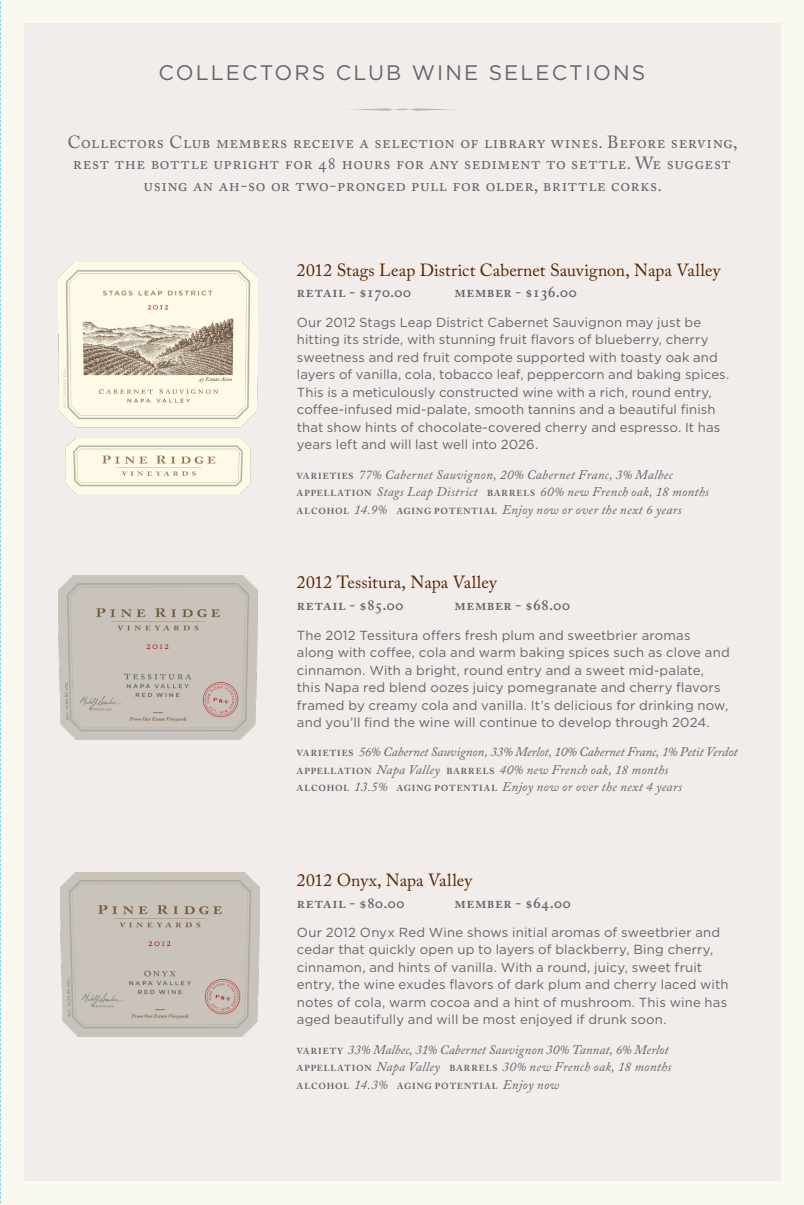
<style>
.page{position:relative;width:804px;height:1205px;background:#fff}
.page>*{position:absolute;margin:0;border:0;box-sizing:border-box;transform-origin:0 0}
.Headline-_wine_secti{font:21px "Gotham";letter-spacing:.1em;color:#63656a}
.wines-intro{font:17.5px/21px "Adobe Caslon Pro";letter-spacing:.03em;color:#63656a;text-align:center}
.wines-_varietal{font:17.5px "Adobe Caslon Pro";color:#582500}
.wines-pricing{font:600 15.75px "Adobe Caslon Pro";letter-spacing:.03em;color:#63656a}
.wines-body{font:13.12px/17.5px "Gotham";letter-spacing:.01em;color:#63656a}
.wine-Statistics{font:italic 13.12px "Adobe Caslon Pro";letter-spacing:.02em;color:#63656a}
.wine-Statistics-2{font:italic 13.12px "Adobe Caslon Pro";letter-spacing:-.005em;color:#63656a}
.wine-Statistics-3{font:700 8.75px "Adobe Caslon Pro";letter-spacing:.1em;color:#63656a}
.s1{font-weight:700;font-style:normal;font-size:8.75px}
.s2{font-weight:400;font-style:italic;font-size:13.12px}
</style>
<div class="page">
<div style="left:0;top:0;width:803px;height:1205px;background:#faf9f0"></div>
<div style="left:24px;top:24px;width:756px;height:1157px;background:#f2eceb"></div>
<img style="left:59px;top:263px;width:198px;height:231px">
<img style="left:59px;top:575px;width:198px;height:165px">
<img style="left:61px;top:873px;width:198px;height:164px">
<svg style="left:348px;top:108px;width:108px;height:3px"></svg>
<svg style="left:0;top:1px;width:1px;height:1203px"></svg>
<p class="Headline-_wine_secti" style="left:158px;top:59px;width:488px">COLLECTORS CLUB WINE SELECTIONS</p>
<p class="wines-intro" style="left:68px;top:132px;width:671px">Collectors Club members receive a selection of library wines. Before serving, rest the bottle upright for 48 hours for any sediment to settle. We suggest using an ah-so or two-pronged pull for older, brittle corks.</p>
<p class="wines-_varietal" style="left:297px;top:259px;width:425px">2012 Stags Leap District Cabernet Sauvignon, Napa Valley</p>
<p class="wines-pricing" style="left:297px;top:283px;width:116px">retail - $170.00</p>
<p class="wines-pricing" style="left:454px;top:283px;width:124px">member - $136.00</p>
<p class="wines-body" style="left:297px;top:313px;width:434px">Our 2012 Stags Leap District Cabernet Sauvignon may just be hitting its stride, with stunning fruit flavors of blueberry, cherry sweetness and red fruit compote supported with toasty oak and layers of vanilla, cola, tobacco leaf, peppercorn and baking spices.<br>This is a meticulously constructed wine with a rich, round entry, coffee-infused mid-palate, smooth tannins and a beautiful finish that show hints of chocolate-covered cherry and espresso. It has years left and will last well into 2026.</p>
<p class="wine-Statistics" style="left:297px;top:466px;width:377px"><span class="s1">VARIETIES</span> 77% Cabernet Sauvignon, 20% Cabernet Franc, 3% Malbec</p>
<p class="wine-Statistics" style="left:297px;top:484px;width:413px"><span class="s1">APPELLATION</span> Stags Leap District <span class="s1">BARRELS</span> 60% new French oak, 18 months</p>
<p class="wine-Statistics" style="left:297px;top:501px;width:386px"><span class="s1">ALCOHOL</span> 14.9% <span class="s1">AGING POTENTIAL</span> Enjoy now or over the next 6 years</p>
<p class="wines-_varietal" style="left:297px;top:572px;width:202px">2012 Tessitura, Napa Valley</p>
<p class="wines-pricing" style="left:297px;top:596px;width:108px">retail - $85.00</p>
<p class="wines-pricing" style="left:454px;top:596px;width:117px">member - $68.00</p>
<p class="wines-body" style="left:297px;top:626px;width:434px">The 2012 Tessitura offers fresh plum and sweetbrier aromas along with coffee, cola and warm baking spices such as clove and cinnamon. With a bright, round entry and a sweet mid-palate, this Napa red blend oozes juicy pomegranate and cherry flavors framed by creamy cola and vanilla. It’s delicious for drinking now, and you’ll find the wine will continue to develop through 2024.</p>
<p class="wine-Statistics-2" style="left:297px;top:744px;width:442px"><span class="s1">VARIETIES</span> 56% Cabernet Sauvignon, 33% Merlot, 10% Cabernet Franc, 1% Petit Verdot</p>
<p class="wine-Statistics" style="left:297px;top:762px;width:373px"><span class="s1">APPELLATION</span> Napa Valley <span class="s1">BARRELS</span> 40% new French oak, 18 months</p>
<p class="wine-Statistics" style="left:297px;top:779px;width:386px"><span class="s1">ALCOHOL</span> 13.5% <span class="s1">AGING POTENTIAL</span> Enjoy now or over the next 4 years</p>
<p class="wines-_varietal" style="left:297px;top:869px;width:177px">2012 Onyx, Napa Valley</p>
<p class="wines-pricing" style="left:297px;top:893px;width:109px">retail - $80.00</p>
<p class="wines-pricing" style="left:454px;top:893px;width:117px">member - $64.00</p>
<p class="wines-body" style="left:297px;top:923px;width:433px">Our 2012 Onyx Red Wine shows initial aromas of sweetbrier and cedar that quickly open up to layers of blackberry, Bing cherry, cinnamon, and hints of vanilla. With a round, juicy, sweet fruit entry, the wine exudes flavors of dark plum and cherry laced with notes of cola, warm cocoa and a hint of mushroom. This wine has aged beautifully and will be most enjoyed if drunk soon.</p>
<p class="wine-Statistics" style="left:297px;top:1041px;width:373px"><span class="s1">VARIET Y</span> 33% Malbec, 31% Cabernet Sauvignon 30% Tannat, 6% Merlot</p>
<p class="wine-Statistics" style="left:297px;top:1059px;width:376px"><span class="s1">APPELLATION</span> Napa Valley <span class="s1">BARRELS</span> 30% new French oak, 18 months</p>
<p class="wine-Statistics-3" style="left:297px;top:1080px;width:264px">ALCOHOL <span class="s2">14.3%</span> AGING POTENTIAL <span class="s2">Enjoy now</span></p>
</div>
